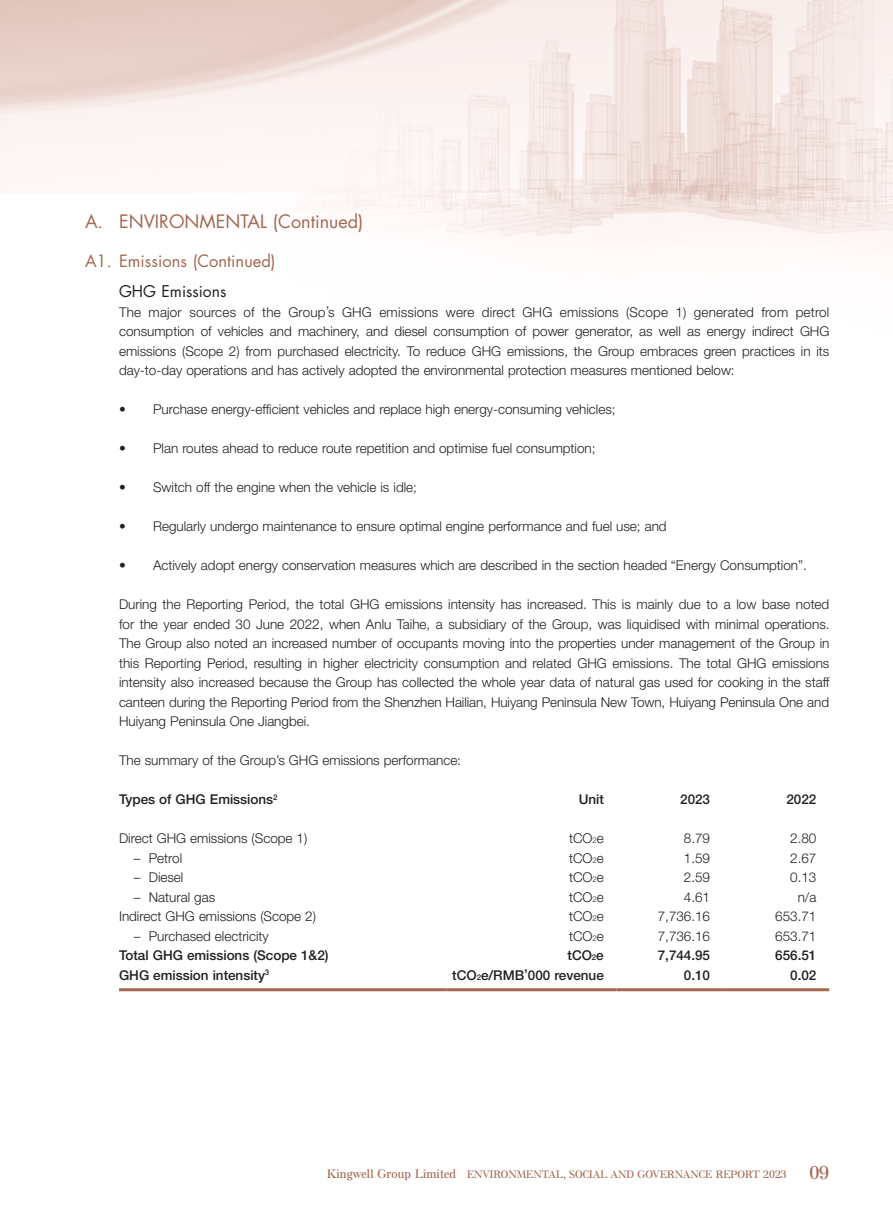
<style>
.page{position:relative;width:893px;height:1212px;background:#fff}
.page>*{position:absolute;margin:0;border:0;box-sizing:border-box;transform-origin:0 0}
.Heading_1{font:18px "Futura Std";color:#a36850}
.t1{font:600 18px "Else NPL Std";color:#a36850}
.Heading_2{font:16.5px "Futura Std";color:#a36850}
.Heading_3{font:15.75px "Futura Std";color:#231f20}
.Body_Text{font:300 13.5px/19.5px "Helvetica Neue LT Std";color:#231f20;text-align:justify}
.Body_Text-2{font:500 13.5px "Helvetica Neue LT Std";color:#231f20}
.t2{font:600 10.5px "Else NPL Std";letter-spacing:.01em;color:#a36850}
.s1{font-size:7.8px}
.s2{font-size:12px}
</style>
<div class="page">
<img style="left:0;top:0;width:893px;height:992px">
<hr style="left:119px;top:988px;width:327px;height:3px;background:#a36850">
<hr style="left:446px;top:988px;width:171px;height:3px;background:#a36850">
<hr style="left:617px;top:988px;width:106px;height:3px;background:#a36850">
<hr style="left:723px;top:988px;width:106px;height:3px;background:#a36850">
<p class="Heading_1" style="left:85px;top:210px;width:280px">A. ENVIRONMENTAL (Continued)</p>
<p class="Heading_2" style="left:85px;top:250px;width:192px">A1. Emissions (Continued)</p>
<p class="Heading_3" style="left:119px;top:281px;width:109px">GHG Emissions</p>
<p class="Body_Text" style="left:119px;top:302px;width:712px">The major sources of the Group’s GHG emissions were direct GHG emissions (Scope 1) generated from petrol consumption of vehicles and machinery, and diesel consumption of power generator, as well as energy indirect GHG emissions (Scope 2) from purchased electricity. To reduce GHG emissions, the Group embraces green practices in its day-to-day operations and has actively adopted the environmental protection measures mentioned below:</p>
<p class="Body_Text" style="left:119px;top:399px;width:498px">• Purchase energy-efficient vehicles and replace high energy-consuming vehicles;</p>
<p class="Body_Text" style="left:119px;top:438px;width:478px">• Plan routes ahead to reduce route repetition and optimise fuel consumption;</p>
<p class="Body_Text" style="left:119px;top:477px;width:299px">• Switch off the engine when the vehicle is idle;</p>
<p class="Body_Text" style="left:119px;top:516px;width:549px">• Regularly undergo maintenance to ensure optimal engine performance and fuel use; and</p>
<p class="Body_Text" style="left:119px;top:555px;width:689px">• Actively adopt energy conservation measures which are described in the section headed “Energy Consumption”.</p>
<p class="Body_Text" style="left:119px;top:594px;width:712px">During the Reporting Period, the total GHG emissions intensity has increased. This is mainly due to a low base noted for the year ended 30 June 2022, when Anlu Taihe, a subsidiary of the Group, was liquidised with minimal operations.<br>The Group also noted an increased number of occupants moving into the properties under management of the Group in this Reporting Period, resulting in higher electricity consumption and related GHG emissions. The total GHG emissions intensity also increased because the Group has collected the whole year data of natural gas used for cooking in the staff canteen during the Reporting Period from the Shenzhen Hailian, Huiyang Peninsula New Town, Huiyang Peninsula One and Huiyang Peninsula One Jiangbei.</p>
<p class="Body_Text" style="left:119px;top:750px;width:343px">The summary of the Group’s GHG emissions performance:</p>
<p class="Body_Text-2" style="left:119px;top:791px;width:160px">Types of GHG Emissions<sup>2</sup></p>
<p class="Body_Text-2" style="left:579px;top:791px;width:27px">Unit</p>
<p class="Body_Text-2" style="left:680px;top:791px;width:31px">2023</p>
<p class="Body_Text-2" style="left:786px;top:791px;width:31px">2022</p>
<p class="Body_Text" style="left:119px;top:828px;width:190px">Direct GHG emissions (Scope 1)</p>
<p class="Body_Text" style="left:569px;top:828px;width:36px">tCO<span class="s1">2</span>e</p>
<p class="Body_Text" style="left:684px;top:828px;width:28px">8.79</p>
<p class="Body_Text" style="left:790px;top:828px;width:28px">2.80</p>
<p class="Body_Text" style="left:134px;top:848px;width:50px">– Petrol</p>
<p class="Body_Text" style="left:569px;top:848px;width:36px">tCO<span class="s1">2</span>e</p>
<p class="Body_Text" style="left:684px;top:848px;width:28px">1.59</p>
<p class="Body_Text" style="left:790px;top:848px;width:28px">2.67</p>
<p class="Body_Text" style="left:134px;top:867px;width:51px">– Diesel</p>
<p class="Body_Text" style="left:569px;top:867px;width:36px">tCO<span class="s1">2</span>e</p>
<p class="Body_Text" style="left:684px;top:867px;width:28px">2.59</p>
<p class="Body_Text" style="left:790px;top:867px;width:28px">0.13</p>
<p class="Body_Text" style="left:134px;top:887px;width:83px">– Natural gas</p>
<p class="Body_Text" style="left:569px;top:887px;width:36px">tCO<span class="s1">2</span>e</p>
<p class="Body_Text" style="left:684px;top:887px;width:28px">4.61</p>
<p class="Body_Text" style="left:798px;top:887px;width:20px">n/a</p>
<p class="Body_Text" style="left:119px;top:906px;width:198px">Indirect GHG emissions (Scope 2)</p>
<p class="Body_Text" style="left:569px;top:906px;width:36px">tCO<span class="s1">2</span>e</p>
<p class="Body_Text" style="left:658px;top:906px;width:54px">7,736.16</p>
<p class="Body_Text" style="left:775px;top:906px;width:43px">653.71</p>
<p class="Body_Text" style="left:134px;top:926px;width:136px">– Purchased electricity</p>
<p class="Body_Text" style="left:569px;top:926px;width:36px">tCO<span class="s1">2</span>e</p>
<p class="Body_Text" style="left:658px;top:926px;width:54px">7,736.16</p>
<p class="Body_Text" style="left:775px;top:926px;width:43px">653.71</p>
<p class="Body_Text-2" style="left:119px;top:947px;width:211px">Total GHG emissions (Scope 1&amp;2)</p>
<p class="Body_Text-2" style="left:568px;top:947px;width:38px">tCO<span class="s1">2</span>e</p>
<p class="Body_Text-2" style="left:658px;top:947px;width:54px">7,744.95</p>
<p class="Body_Text-2" style="left:775px;top:947px;width:43px">656.51</p>
<p class="Body_Text-2" style="left:119px;top:967px;width:152px">GHG emission intensity<sup>3</sup></p>
<p class="Body_Text-2" style="left:452px;top:967px;width:153px">tCO<span class="s1">2</span>e/RMB’000 revenue</p>
<p class="Body_Text-2" style="left:684px;top:967px;width:28px">0.10</p>
<p class="Body_Text-2" style="left:790px;top:967px;width:28px">0.02</p>
<p class="t2" style="left:327px;top:1168px;width:461px"><span class="s2">Kingwell Group Limited</span> ENVIRONMENTAL, SOCIAL AND GOVERNANCE REPORT 2023</p>
<h1 class="t1" style="left:809px;top:1161px;width:21px">09</h1>
</div>
